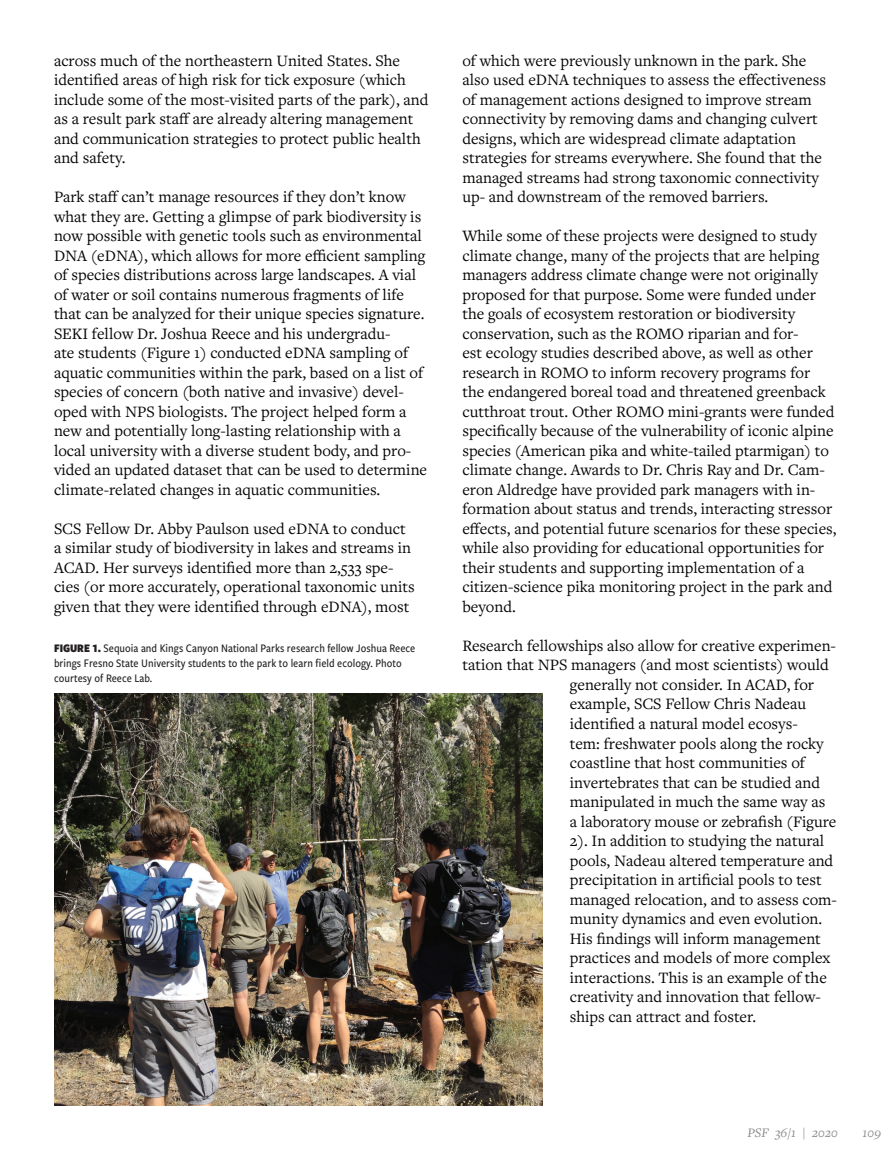
<style>
.page{position:relative;width:891px;height:1175px;background:#fff}
.page>*{position:absolute;margin:0;border:0;box-sizing:border-box;transform-origin:0 0}
.t1{font:16.5px/19.5px "Freight Text Pro";color:#040503}
.t2{font:italic 13.5px "Freight Text Pro";color:#8a8a8e}
.t3{font:500 12px/15px "Freight Sans Cnd Pro";color:#231f20}
.s1{font-weight:900}
</style>
<div class="page">
<img style="left:54px;top:693px;width:489px;height:412px">
<p class="t1" style="left:54px;top:50px;width:376px">across much of the northeastern United States. She identified areas of high risk for tick exposure (which include some of the most-visited parts of the park), and as a result park staff are already altering management and communication strategies to protect public health and safety.</p>
<p class="t1" style="left:54px;top:186px;width:375px">Park staff can’t manage resources if they don’t know what they are. Getting a glimpse of park biodiversity is now possible with genetic tools such as environmental DNA (eDNA), which allows for more efficient sampling of species distributions across large landscapes. A vial of water or soil contains numerous fragments of life that can be analyzed for their unique species signature.<br>SEKI fellow Dr. Joshua Reece and his undergradu-<br>ate students (Figure 1) conducted eDNA sampling of aquatic communities within the park, based on a list of species of concern (both native and invasive) devel&shy;oped with NPS biologists. The project helped form a new and potentially long-lasting relationship with a local university with a diverse student body, and pro&shy;vided an updated dataset that can be used to determine climate-related changes in aquatic communities.</p>
<p class="t1" style="left:54px;top:518px;width:362px">SCS Fellow Dr. Abby Paulson used eDNA to conduct a similar study of biodiversity in lakes and streams in ACAD. Her surveys identified more than 2,533 spe&shy;cies (or more accurately, operational taxonomic units given that they were identified through eDNA), most</p>
<p class="t3" style="left:54px;top:639px;width:363px"><span class="s1">FIGURE 1.</span> Sequoia and Kings Canyon National Parks research fellow Joshua Reece brings Fresno State University students to the park to learn field ecology. Photo courtesy of Reece Lab.</p>
<p class="t1" style="left:462px;top:50px;width:365px">of which were previously unknown in the park. She also used eDNA techniques to assess the effectiveness of management actions designed to improve stream connectivity by removing dams and changing culvert designs, which are widespread climate adaptation strategies for streams everywhere. She found that the managed streams had strong taxonomic connectivity up- and downstream of the removed barriers.</p>
<p class="t1" style="left:462px;top:225px;width:376px">While some of these projects were designed to study climate change, many of the projects that are helping managers address climate change were not originally proposed for that purpose. Some were funded under the goals of ecosystem restoration or biodiversity conservation, such as the ROMO riparian and for-<br>est ecology studies described above, as well as other research in ROMO to inform recovery programs for<br>the endangered boreal toad and threatened greenback cutthroat trout. Other ROMO mini-grants were funded specifically because of the vulnerability of iconic alpine species (American pika and white-tailed ptarmigan) to climate change. Awards to Dr. Chris Ray and Dr. Cam&shy;eron Aldredge have provided park managers with in&shy;formation about status and trends, interacting stressor effects, and potential future scenarios for these species, while also providing for educational opportunities for their students and supporting implementation of a citizen-science pika monitoring project in the park and beyond.</p>
<p class="t1" style="left:462px;top:635px;width:375px">Research fellowships also allow for creative experimen-</p>
<p class="t1" style="left:462px;top:655px;width:368px">tation that NPS managers (and most scientists) would</p>
<p class="t1" style="left:570px;top:674px;width:246px">generally not consider. In ACAD, for</p>
<p class="t1" style="left:570px;top:694px;width:238px">example, SCS Fellow Chris Nadeau</p>
<p class="t1" style="left:570px;top:713px;width:229px">identified a natural model ecosys-</p>
<p class="t1" style="left:570px;top:733px;width:255px">tem: freshwater pools along the rocky</p>
<p class="t1" style="left:570px;top:752px;width:237px">coastline that host communities of</p>
<p class="t1" style="left:570px;top:772px;width:252px">invertebrates that can be studied and</p>
<p class="t1" style="left:570px;top:791px;width:257px">manipulated in much the same way as</p>
<p class="t1" style="left:570px;top:811px;width:268px">a laboratory mouse or zebrafish (Figure</p>
<p class="t1" style="left:570px;top:830px;width:256px">2). In addition to studying the natural</p>
<p class="t1" style="left:570px;top:850px;width:265px">pools, Nadeau altered temperature and</p>
<p class="t1" style="left:570px;top:869px;width:253px">precipitation in artificial pools to test</p>
<p class="t1" style="left:570px;top:889px;width:269px">managed relocation, and to assess com-</p>
<p class="t1" style="left:570px;top:908px;width:254px">munity dynamics and even evolution.</p>
<p class="t1" style="left:570px;top:928px;width:253px">His findings will inform management</p>
<p class="t1" style="left:570px;top:947px;width:262px">practices and models of more complex</p>
<p class="t1" style="left:570px;top:967px;width:259px">interactions. This is an example of the</p>
<p class="t1" style="left:570px;top:986px;width:253px">creativity and innovation that fellow-</p>
<p class="t1" style="left:570px;top:1006px;width:188px">ships can attract and foster.</p>
<p class="t2" style="left:747px;top:1123px;width:92px">PSF 36/1 | 2020</p>
<p class="t2" style="left:863px;top:1123px;width:20px">109</p>
</div>
